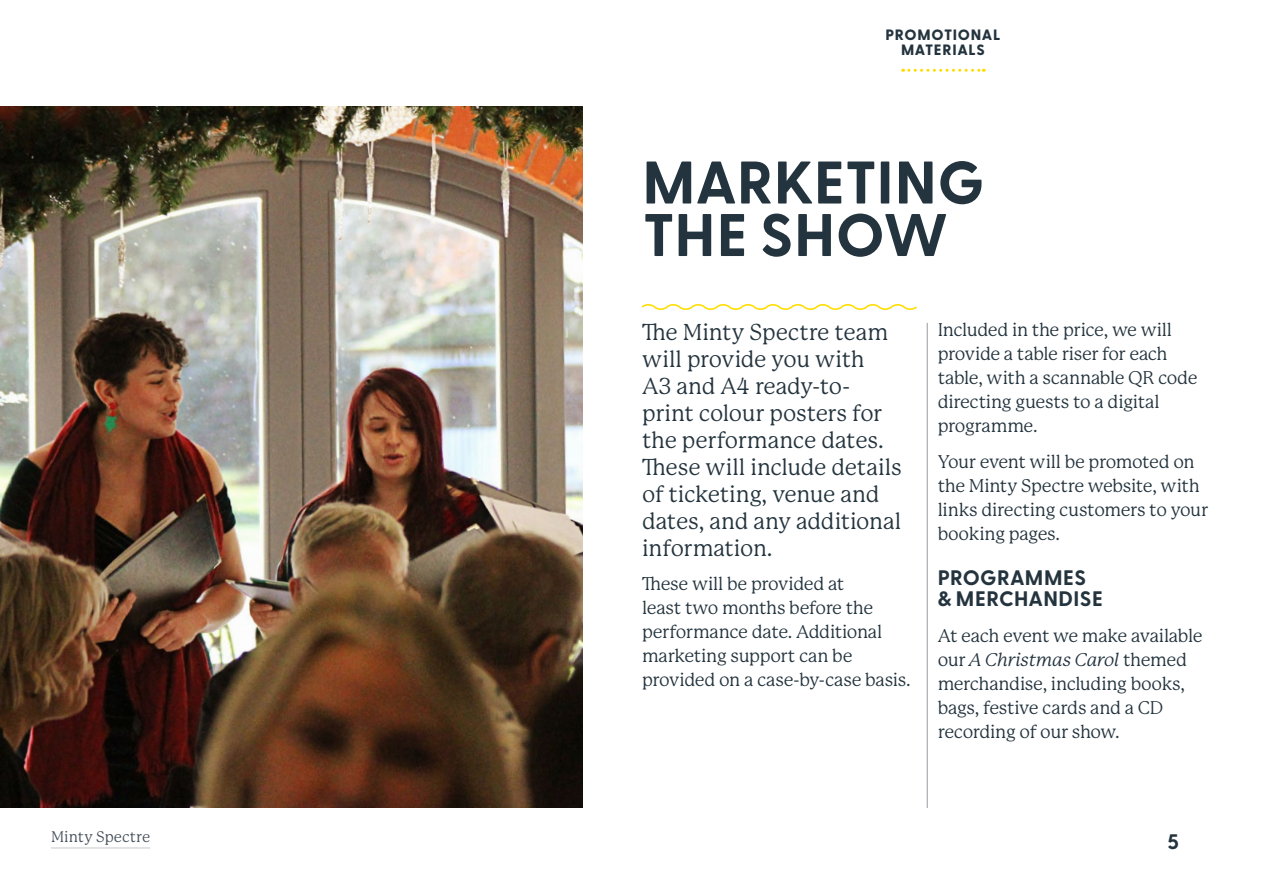
<style>
.page{position:relative;width:1263px;height:893px;background:#fff}
.page>*{position:absolute;margin:0;border:0;box-sizing:border-box;transform-origin:0 0}
.t1{font:700 60px/52.5px "Greycliff CF";color:#24343e}
.t2{font:22.5px/27px "P22 Mackinac Pro";letter-spacing:-.01em;color:#24343e}
.t3{font:700 21px/21px "Greycliff CF";letter-spacing:.02em;color:#24343e}
.t4{font:18px/24px "P22 Mackinac Pro";letter-spacing:-.015em;color:#24343e}
.t5{font:800 15px/15px "Greycliff CF";letter-spacing:.04em;color:#24343e;text-align:center}
.t6{font:15px "P22 Mackinac Pro";letter-spacing:.005em;color:#454f59}
.s1{font-style:italic}
</style>
<div class="page">
<svg style="left:641px;top:304px;width:276px;height:6px"></svg>
<img style="left:0;top:106px;width:582px;height:702px">
<hr style="left:927px;top:323px;width:1px;height:485px;background:#989aa1">
<svg style="left:909px;top:69px;width:75px;height:3px"></svg>
<hr style="left:51px;top:848px;width:99px;height:1px;background:#c8c9cd">
<p class="t6" style="left:51px;top:828px;width:101px">Minty Spectre</p>
<p class="t5" style="left:885px;top:28px;width:116px">PROMOTIONAL<br>MATERIALS</p>
<h1 class="t1" style="left:642px;top:158px;width:343px">MARKETING<br>THE SHOW</h1>
<p class="t2" style="left:642px;top:319px;width:261px">The Minty Spectre team will provide you with<br>A3 and A4 ready-to&shy;print colour posters for the performance dates.<br>These will include details of ticketing, venue and dates, and any additional information.</p>
<p class="t4" style="left:642px;top:572px;width:270px">These will be provided at<br>least two months before the performance date. Additional marketing support can be provided on a case-by-case basis.</p>
<p class="t4" style="left:938px;top:318px;width:261px">Included in the price, we will provide a table riser for each table, with a scannable QR code directing guests to a digital programme.</p>
<p class="t4" style="left:938px;top:450px;width:272px">Your event will be promoted on the Minty Spectre website, with links directing customers to your booking pages.</p>
<p class="t3" style="left:938px;top:568px;width:167px">PROGRAMMES &amp; MERCHANDISE</p>
<p class="t4" style="left:938px;top:624px;width:266px">At each event we make available our <span class="s1">A Christmas Carol</span> themed merchandise, including books, bags, festive cards and a CD recording of our show.</p>
<p class="t3" style="left:1167px;top:832px;width:13px">5</p>
</div>
